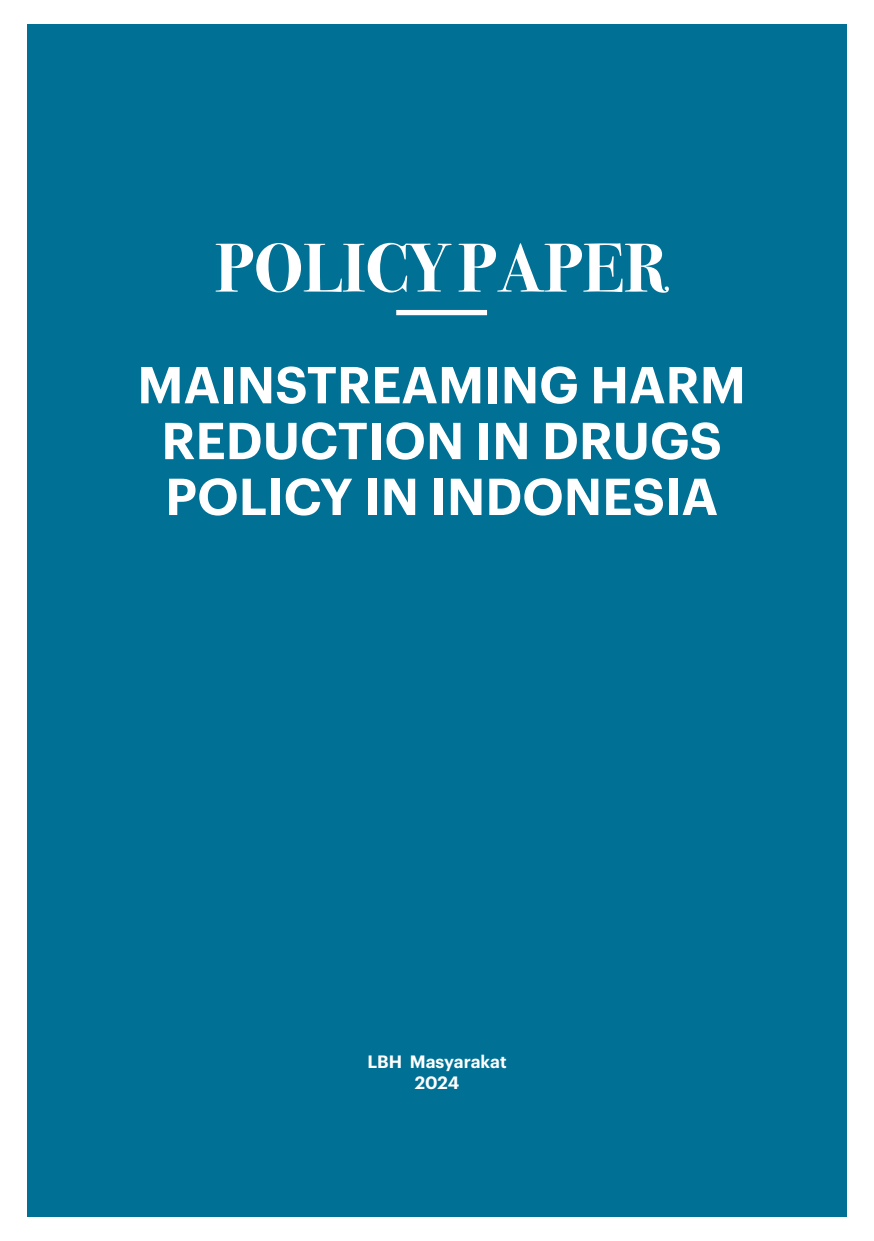
<style>
.page{position:relative;width:874px;height:1241px;background:#fff}
.page>*{position:absolute;margin:0;border:0;box-sizing:border-box;transform-origin:0 0}
.Judul_1{font:700 69.12px "Bodoni Svty Two ITCTT";color:#fff}
.Judul_1-2{font:600 50.75px/55.8px "Graphik";color:#fff;text-align:center}
.isi{font:600 17.5px "Graphik";letter-spacing:-.005em;color:#fff}
</style>
<div class="page">
<div style="left:27px;top:24px;width:819px;height:1192px;background:#007195"></div>
<div style="left:396px;top:310px;width:91px;height:5px;background:#fff"></div>
<p class="Judul_1" style="left:215px;top:211px;width:454px">POLICY PAPER</p>
<p class="Judul_1-2" style="left:137px;top:352px;width:610px">MAINSTREAMING HARM<br>REDUCTION IN DRUGS<br>POLICY IN INDONESIA</p>
<p class="isi" style="left:367px;top:1048px;width:141px">LBH Masyarakat</p>
<p class="isi" style="left:414px;top:1069px;width:46px">2024</p>
</div>
